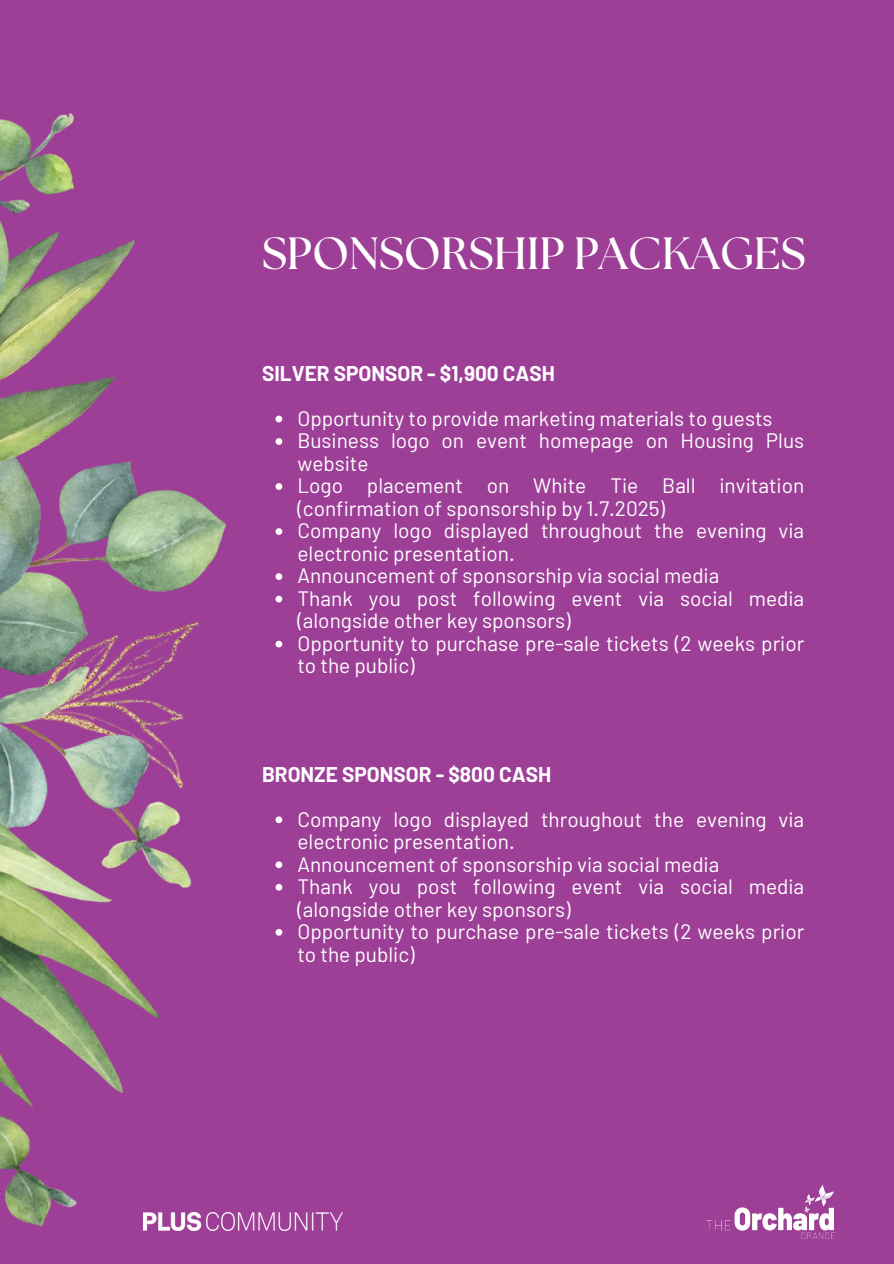
<style>
.page{position:relative;width:894px;height:1264px;background:#fff}
.page>*{position:absolute;margin:0;border:0;box-sizing:border-box;transform-origin:0 0}
.t1{font:700 45.15px "The Seasons";color:#fff}
.t2{font:20.85px/22.5px "Barlow";color:#fff}
.t3{font:700 20.85px "Barlow";color:#fff}
</style>
<div class="page">
<div style="left:0;top:0;width:893px;height:1263px;background:#9d3f97"></div>
<svg style="left:275px;top:415px;width:7px;height:7px"></svg>
<svg style="left:275px;top:438px;width:7px;height:7px"></svg>
<svg style="left:275px;top:483px;width:7px;height:7px"></svg>
<svg style="left:275px;top:528px;width:7px;height:7px"></svg>
<svg style="left:275px;top:573px;width:7px;height:7px"></svg>
<svg style="left:275px;top:595px;width:7px;height:7px"></svg>
<svg style="left:275px;top:640px;width:7px;height:7px"></svg>
<img style="left:0;top:113px;width:232px;height:1118px">
<img style="left:706px;top:1185px;width:129px;height:54px">
<img style="left:144px;top:1212px;width:199px;height:18px">
<svg style="left:275px;top:816px;width:7px;height:7px"></svg>
<svg style="left:275px;top:861px;width:7px;height:7px"></svg>
<svg style="left:275px;top:884px;width:7px;height:6px"></svg>
<svg style="left:275px;top:929px;width:7px;height:6px"></svg>
<p class="t1" style="left:262px;top:233px;width:545px">SPONSORSHIP PACKAGES</p>
<h1 class="t3" style="left:262px;top:360px;width:294px">SILVER SPONSOR - $1,900 CASH</h1>
<h2 class="t2" style="left:297px;top:406px;width:476px">Opportunity to provide marketing materials to guests</h2>
<p class="t2" style="left:297px;top:428px;width:508px">Business logo on event homepage on Housing Plus website</p>
<p class="t2" style="left:297px;top:473px;width:508px">Logo placement on White Tie Ball invitation (confirmation of sponsorship by 1.7.2025)</p>
<p class="t2" style="left:297px;top:518px;width:508px">Company logo displayed throughout the evening via electronic presentation.</p>
<p class="t2" style="left:297px;top:563px;width:423px">Announcement of sponsorship via social media</p>
<p class="t2" style="left:297px;top:586px;width:508px">Thank you post following event via social media (alongside other key sponsors)</p>
<p class="t2" style="left:297px;top:631px;width:508px">Opportunity to purchase pre-sale tickets (2 weeks prior to the public)</p>
<p class="t3" style="left:262px;top:760px;width:290px">BRONZE SPONSOR - $800 CASH</p>
<h2 class="t2" style="left:297px;top:807px;width:508px">Company logo displayed throughout the evening via electronic presentation.</h2>
<p class="t2" style="left:297px;top:852px;width:423px">Announcement of sponsorship via social media</p>
<p class="t2" style="left:297px;top:874px;width:508px">Thank you post following event via social media (alongside other key sponsors)</p>
<p class="t2" style="left:297px;top:919px;width:508px">Opportunity to purchase pre-sale tickets (2 weeks prior to the public)</p>
</div>
